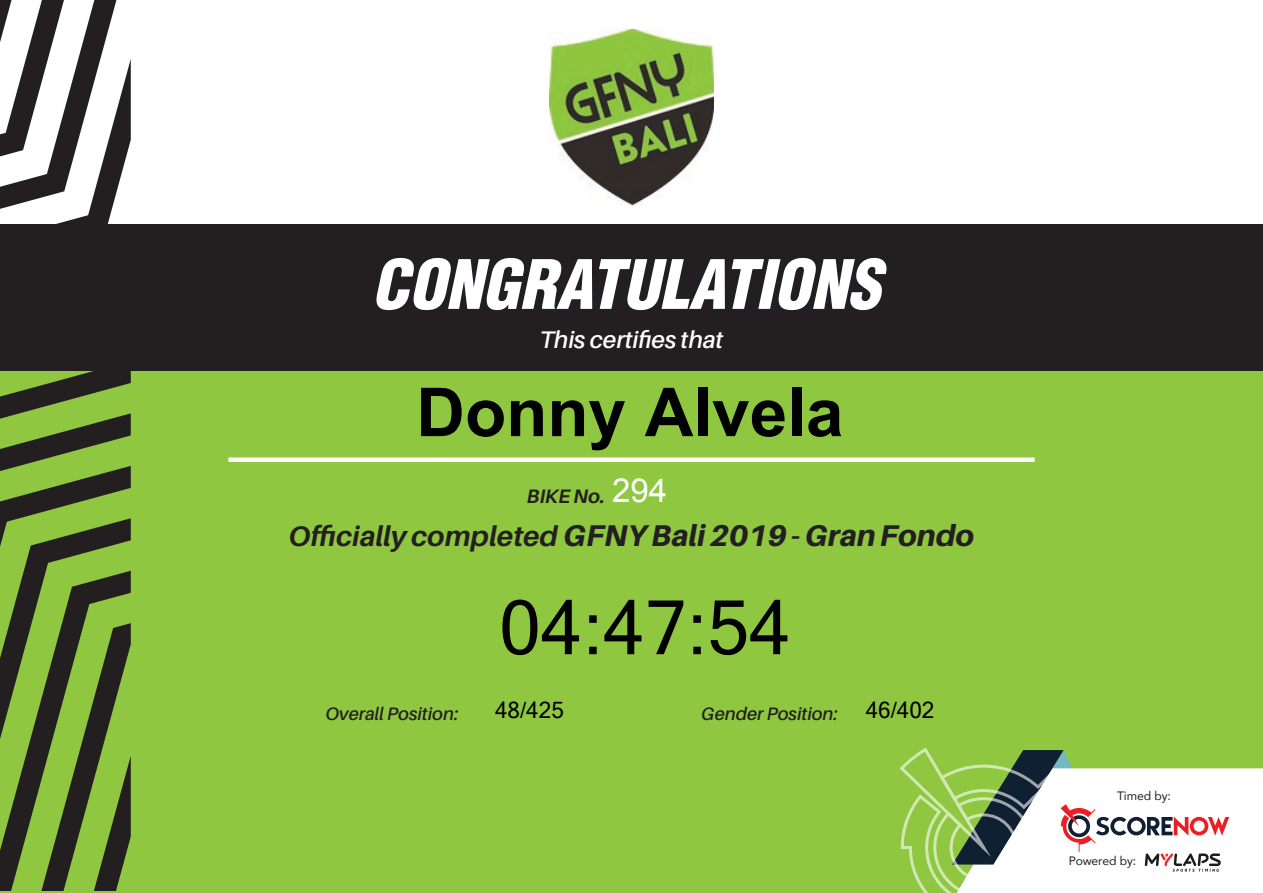
<style>
.page{position:relative;width:1263px;height:893px;background:#fff}
.page>*{position:absolute;margin:0;border:0;box-sizing:border-box;transform-origin:0 0}
.t1{font:75px "Microsoft Sans Serif";color:#000}
.t2{font:700 67.5px "Arial";color:#000}
.t3{font:33px "Arial";color:#fff}
.t4{font:italic 800 30px "Aileron";color:#231f20}
.t5{font:italic 600 24px "Aileron";color:#fff}
.t6{font:22.5px "Microsoft Sans Serif";color:#000}
.t7{font:italic 700 19.5px "Aileron";color:#231f20}
.t8{font:italic 600 18px "Aileron";color:#231f20}
.t9{font:12.15px "Avenir Roman";letter-spacing:-.02em;color:#231f20}
.s1{font-weight:700;font-size:28.35px}
</style>
<div class="page">
<div style="left:0;top:224px;width:1263px;height:180px;background:#231f20"></div>
<div style="left:0;top:371px;width:1263px;height:522px;background:#8fc740"></div>
<svg style="left:900px;top:748px;width:363px;height:145px"></svg>
<img style="left:549px;top:29px;width:165px;height:176px">
<svg style="left:376px;top:258px;width:216px;height:52px"></svg>
<svg style="left:599px;top:259px;width:126px;height:51px"></svg>
<svg style="left:732px;top:258px;width:155px;height:52px"></svg>
<div style="left:228px;top:457px;width:806px;height:5px;background:#fff"></div>
<svg style="left:0;top:0;width:131px;height:891px"></svg>
<p class="t5" style="left:539px;top:327px;width:186px">This certifies that</p>
<h2 class="t2" style="left:416px;top:375px;width:429px">Donny Alvela</h2>
<p class="t7" style="left:527px;top:485px;width:80px">BIKE No.</p>
<p class="t3" style="left:612px;top:473px;width:57px">294</p>
<p class="t4" style="left:289px;top:519px;width:687px"><span class="s1">Officially completed</span> GFNY Bali 2019 - Gran Fondo</p>
<h1 class="t1" style="left:499px;top:585px;width:293px">04:47:54</h1>
<p class="t6" style="left:495px;top:697px;width:70px">48/425</p>
<p class="t6" style="left:866px;top:697px;width:70px">46/402</p>
<p class="t8" style="left:326px;top:704px;width:134px">Overall Position:</p>
<p class="t8" style="left:701px;top:704px;width:138px">Gender Position:</p>
<p class="t9" style="left:1117px;top:786px;width:55px">Timed by:</p>
<p class="t9" style="left:1069px;top:851px;width:69px">Powered by:</p>
</div>
